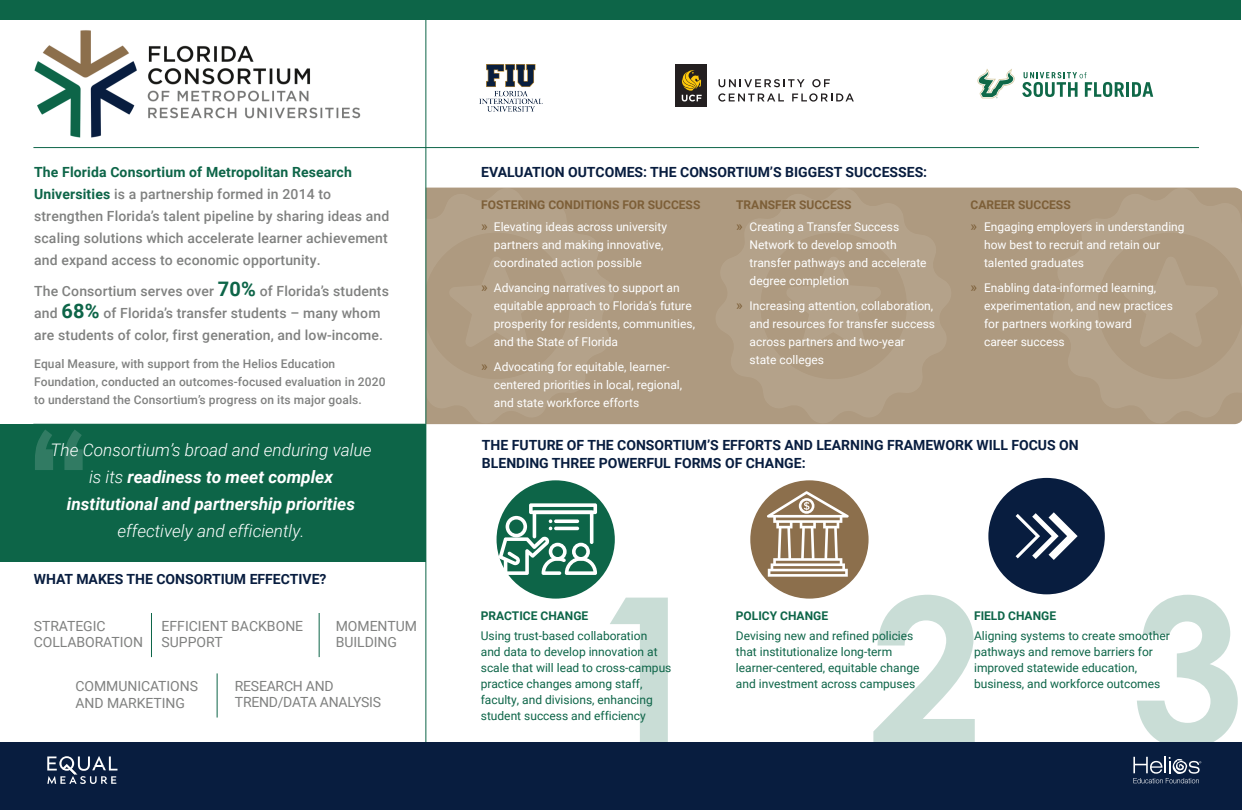
<style>
.page{position:relative;width:1242px;height:810px;background:#fff}
.page>*{position:absolute;margin:0;border:0;box-sizing:border-box;transform-origin:0 0}
.t1{font:700 204px "Century Gothic Pro";color:#0d6548}
.t2{font:700 148.2px "Century Gothic";color:#fff}
.t3{font:italic 700 17.2px/27px "Roboto";color:#fff;text-align:center}
.t4{font:italic 300 17.2px "Roboto";color:#fff}
.t5{font:500 14px/22px "Roboto";letter-spacing:.01em;color:#808180}
.t6{font:700 14px/18px "Roboto";color:#081d3f}
.t7{font:14px/16.5px "Roboto";letter-spacing:-.005em;color:#808180}
.t8{font:12px/18px "Roboto";color:#fff}
.t9{font:12px/16px "Roboto";color:#0d6548}
.t10{font:500 12px/18px "Roboto";letter-spacing:.01em;color:#808180}
.t11{font:700 12px "Roboto";color:#0d6548}
.s1{font-weight:700;color:#0d6548}
.s2{font-weight:700;font-size:20px;color:#0d6548}
.s3{font-weight:300}
.s4{font-weight:700;color:#7d5f38}
.s5{font-size:14px;color:#7d5f38}
</style>
<div class="page">
<div style="left:0;top:424px;width:426px;height:138px;background:#0d6548"></div>
<div style="left:427px;top:188px;width:812px;height:236px;background:#ae9a80"></div>
<div style="left:425px;top:188px;width:189px;height:235px;background:#b09d84"></div>
<svg style="left:716px;top:188px;width:235px;height:235px;background:#b09d84"></svg>
<div style="left:1053px;top:188px;width:189px;height:235px;background:#b29f86"></div>
<img style="left:34px;top:30px;width:327px;height:108px">
<svg style="left:977px;top:69px;width:38px;height:29px"></svg>
<svg style="left:1022px;top:72px;width:102px;height:25px"></svg>
<hr style="left:1126px;top:82px;width:3px;height:15px;background:#0f6848">
<svg style="left:1132px;top:82px;width:21px;height:15px"></svg>
<img style="left:480px;top:65px;width:63px;height:47px">
<div style="left:676px;top:64px;width:31px;height:43px;background:#231f20"></div>
<svg style="left:682px;top:70px;width:20px;height:32px"></svg>
<svg style="left:719px;top:79px;width:86px;height:8px"></svg>
<svg style="left:812px;top:79px;width:18px;height:8px"></svg>
<svg style="left:718px;top:93px;width:66px;height:9px"></svg>
<svg style="left:792px;top:93px;width:62px;height:9px"></svg>
<hr style="left:33px;top:147px;width:1166px;height:1px;background:#0d6548">
<div style="left:0;top:0;width:1241px;height:20px;background:#0d6548"></div>
<div style="left:750px;top:480px;width:119px;height:119px;background:#8c6f4c;border-radius:50%"></div>
<svg style="left:767px;top:491px;width:82px;height:86px"></svg>
<svg style="left:988px;top:478px;width:117px;height:116px"></svg>
<div style="left:497px;top:480px;width:118px;height:119px;background:#0d6548;border-radius:50%"></div>
<svg style="left:499px;top:503px;width:98px;height:72px"></svg>
<hr style="left:426px;top:5px;width:1px;height:744px;background:#0d6548">
<div style="left:0;top:742px;width:1242px;height:68px;background:#081d3f"></div>
<svg style="left:1133px;top:757px;width:68px;height:26px"></svg>
<svg style="left:47px;top:756px;width:70px;height:28px"></svg>
<hr style="left:151px;top:613px;width:1px;height:44px;background:#0d6548">
<hr style="left:319px;top:613px;width:1px;height:44px;background:#0d6548">
<hr style="left:217px;top:673px;width:1px;height:45px;background:#0d6548">
<p class="t5" style="left:34px;top:161px;width:357px"><span class="s1">The Florida Consortium of Metropolitan Research Universities</span> is a partnership formed in 2014 to strengthen Florida’s talent pipeline by sharing ideas and scaling solutions which accelerate learner achievement and expand access to economic opportunity.</p>
<p class="t5" style="left:34px;top:280px;width:356px">The Consortium serves over <span class="s2">70%</span> of Florida’s students and <span class="s2">68%</span> of Florida’s transfer students – many whom are students of color, first generation, and low-income.</p>
<p class="t10" style="left:34px;top:355px;width:353px">Equal Measure, with support from the Helios Education<br>Foundation, conducted an outcomes-focused evaluation in 2020 to understand the Consortium’s progress on its major goals.</p>
<h2 class="t2" style="left:23px;top:372px;width:73px">“</h2>
<h3 class="t3" style="left:51px;top:436px;width:323px"><span class="s3">The Consortium’s broad and enduring value is its</span> readiness to meet complex institutional and partnership priorities</h3>
<h3 class="t4" style="left:117px;top:519px;width:189px">effectively and efficiently.</h3>
<p class="t6" style="left:34px;top:569px;width:294px">WHAT MAKES THE CONSORTIUM EFFECTIVE?</p>
<p class="t7" style="left:34px;top:617px;width:111px">STRATEGIC<br>COLLABORATION</p>
<p class="t7" style="left:162px;top:617px;width:143px">EFFICIENT BACKBONE<br>SUPPORT</p>
<p class="t7" style="left:336px;top:617px;width:83px">MOMENTUM<br>BUILDING</p>
<p class="t7" style="left:76px;top:677px;width:124px">COMMUNICATIONS<br>AND MARKETING</p>
<p class="t7" style="left:235px;top:677px;width:148px">RESEARCH AND<br>TREND/DATA ANALYSIS</p>
<p class="t6" style="left:481px;top:163px;width:447px">EVALUATION OUTCOMES: THE CONSORTIUM’S BIGGEST SUCCESSES:</p>
<p class="t8" style="left:481px;top:193px;width:221px;line-height:22px"><span class="s4">FOSTERING CONDITIONS FOR SUCCESS </span><span class="s5">»</span> Elevating ideas across university</p>
<p class="t8" style="left:494px;top:235px;width:171px">partners and making innovative, coordinated action possible</p>
<p class="t8" style="left:494px;top:278px;width:203px;text-indent:-13px"><span class="s5">»</span> Advancing narratives to support an equitable approach to Florida’s future prosperity for residents, communities, and the State of Florida</p>
<p class="t8" style="left:494px;top:357px;width:190px;text-indent:-13px"><span class="s5">»</span> Advocating for equitable, learner&shy;centered priorities in local, regional, and state workforce efforts</p>
<p class="t8" style="left:736px;top:193px;width:165px;line-height:22px"><span class="s4">TRANSFER SUCCESS<br></span><span class="s5">»</span> Creating a Transfer Success</p>
<p class="t8" style="left:750px;top:235px;width:179px">Network to develop smooth transfer pathways and accelerate degree completion</p>
<p class="t8" style="left:750px;top:296px;width:187px;text-indent:-13px"><span class="s5">»</span> Increasing attention, collaboration, and resources for transfer success across partners and two-year<br>state colleges</p>
<p class="t8" style="left:971px;top:193px;width:216px;line-height:22px"><span class="s4">CAREER SUCCESS<br></span><span class="s5">»</span> Engaging employers in understanding</p>
<p class="t8" style="left:984px;top:235px;width:178px">how best to recruit and retain our talented graduates</p>
<p class="t8" style="left:984px;top:278px;width:190px;text-indent:-14px"><span class="s5">»</span> Enabling data-informed learning, experimentation, and new practices for partners working toward<br>career success</p>
<p class="t6" style="left:482px;top:435px;width:598px">THE FUTURE OF THE CONSORTIUM’S EFFORTS AND LEARNING FRAMEWORK WILL FOCUS ON<br>BLENDING THREE POWERFUL FORMS OF CHANGE:</p>
<h1 class="t1" style="left:592px;top:544px;width:654px">123</h1>
<p class="t11" style="left:974px;top:607px;width:84px">FIELD CHANGE</p>
<p class="t9" style="left:974px;top:627px;width:197px">Aligning systems to create smoother pathways and remove barriers for improved statewide education, business, and workforce outcomes</p>
<p class="t11" style="left:736px;top:607px;width:94px">POLICY CHANGE</p>
<p class="t9" style="left:736px;top:627px;width:185px">Devising new and refined policies that institutionalize long-term learner-centered, equitable change and investment across campuses</p>
<p class="t11" style="left:481px;top:607px;width:109px">PRACTICE CHANGE</p>
<p class="t9" style="left:481px;top:627px;width:192px">Using trust-based collaboration<br>and data to develop innovation at scale that will lead to cross-campus practice changes among staff, faculty, and divisions, enhancing student success and efficiency</p>
</div>
